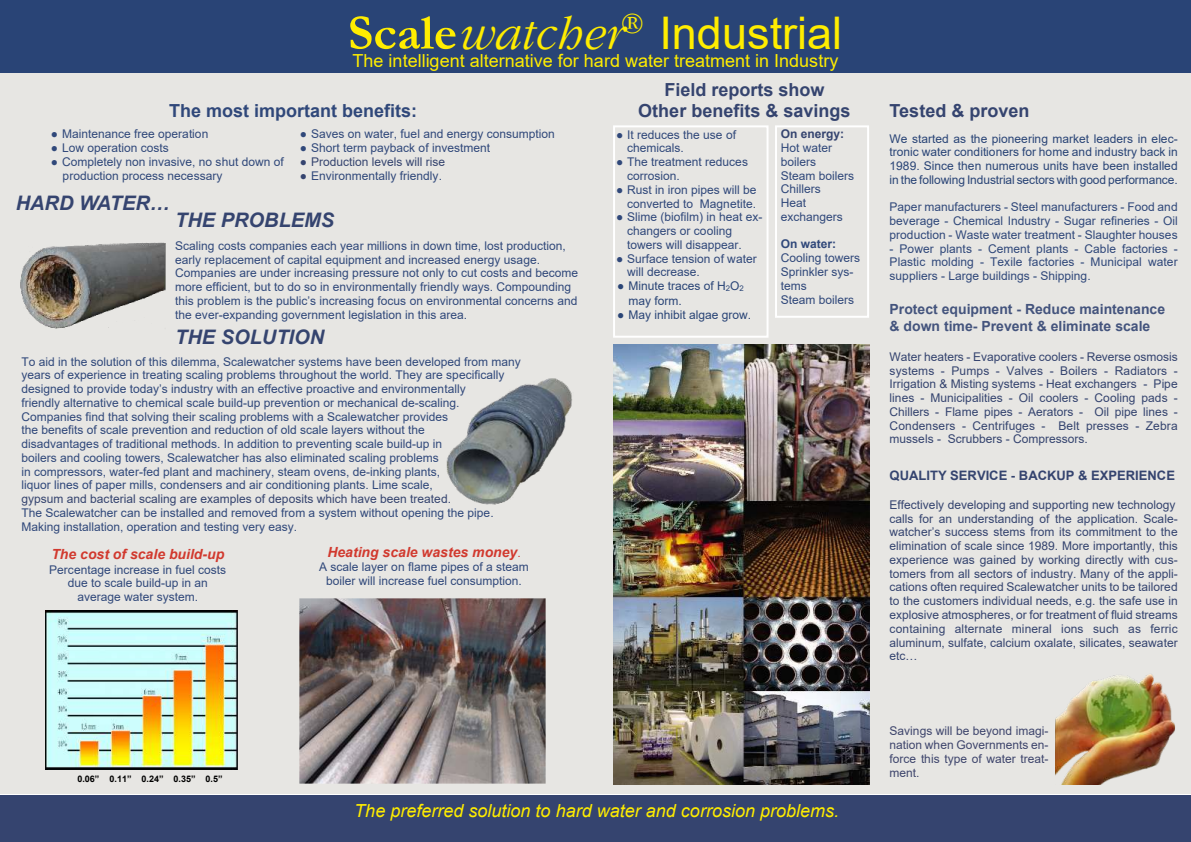
<style>
.page{position:relative;width:1191px;height:842px;background:#fff}
.page>*{position:absolute;margin:0;border:0;box-sizing:border-box;transform-origin:0 0}
.t1{font:45px "Arial";color:#ffed00}
.t2{font:italic 700 20px "Arial";color:#35446f}
.t3{font:18px "Arial";color:#ffed00}
.t4{font:italic 18px "Arial";color:#ffed00}
.t5{font:700 18px/20.6px "Arial";color:#35446f;text-align:center}
.t6{font:700 18px "Arial";color:#30487a}
.t7{font:700 14px/16.1px "Arial";color:#44547d}
.t8{font:italic 700 14px "Arial";color:#d1392e}
.t9{font:700 13px "Arial";color:#35446f}
.t10{font:12px/13.8px "Arial";color:#30487a}
.t11{font:12px/13.8px "Arial";color:#35446f;text-align:justify}
.t12{font:12px/13.8px "Arial";letter-spacing:-.01em;color:#294476;text-align:justify}
.t13{font:12px/13.8px "Arial";color:#3e456c;text-align:justify}
.t14{font:700 12px "Arial";color:#35446f}
.t15{font:700 12px "Arial";color:#30487a}
.t16{font:700 9px "Arial";color:#000}
.s1{font-family:"Garamond";font-weight:700;font-size:50px}
.s2{font-family:"Gatineau";font-size:48px}
.s3{font-family:"Times New Roman"}
.s4{font-family:"Times New Roman";color:#35446f}
.s5{font-weight:400;font-style:normal;font-size:12px}
</style>
<div class="page">
<div style="left:0;top:0;width:1191px;height:74px;background:#294476"></div>
<div style="left:0;top:795px;width:1191px;height:47px;background:#35446f"></div>
<div style="left:0;top:73px;width:1191px;height:721px;background:#e7e6e3"></div>
<img style="left:446px;top:378px;width:126px;height:127px">
<img style="left:299px;top:598px;width:246px;height:185px">
<img style="left:45px;top:611px;width:193px;height:159px">
<img style="left:613px;top:344px;width:257px;height:440px">
<img style="left:1056px;top:674px;width:119px;height:110px">
<div style="left:613px;top:125px;width:155px;height:213px;border:2px solid #fff"></div>
<div style="left:775px;top:125px;width:94px;height:193px;border:2px solid #fff"></div>
<img style="left:20px;top:242px;width:146px;height:87px">
<h1 class="t1" style="left:348px;top:16px;width:496px"><span class="s1">Scale</span><span class="s2">watcher</span><sup>®</sup> Industrial</h1>
<h3 class="t3" style="left:352px;top:53px;width:487px">The intelligent alternative for hard water treatment in Industry</h3>
<h3 class="t6" style="left:169px;top:104px;width:250px">The most important benefits:</h3>
<p class="t10" style="left:51px;top:128px;width:159px"><span class="s3">●</span> Maintenance free operation</p>
<p class="t10" style="left:51px;top:142px;width:120px"><span class="s3">●</span> Low operation costs</p>
<p class="t10" style="left:63px;top:156px;width:223px;text-indent:-12px"><span class="s3">●</span> Completely non invasive, no shut down of production process necessary</p>
<p class="t10" style="left:300px;top:128px;width:256px"><span class="s3">●</span> Saves on water, fuel and energy consumption</p>
<p class="t10" style="left:300px;top:142px;width:192px"><span class="s3">●</span> Short term payback of investment</p>
<p class="t11" style="left:300px;top:156px;width:147px"><span class="s3">●</span> Production levels will rise</p>
<p class="t10" style="left:300px;top:170px;width:144px"><span class="s4">●</span> Environmentally friendly.</p>
<h2 class="t2" style="left:16px;top:195px;width:156px">HARD WATER…</h2>
<h2 class="t2" style="left:175px;top:212px;width:160px">THE PROBLEMS</h2>
<p class="t10" style="left:175px;top:240px;width:404px">Scaling costs companies each year millions in down time, lost production, early replacement of capital equipment and increased energy usage.<br>Companies are under increasing pressure not only to cut costs and become more efficient, but to do so in environmentally friendly ways. Compounding this problem is the public’s increasing focus on environmental concerns and the ever-expanding government legislation in this area.</p>
<h2 class="t2" style="left:175px;top:329px;width:150px">THE SOLUTION</h2>
<p class="t10" style="left:21px;top:355px;width:501px">To aid in the solution of this dilemma, Scalewatcher systems have been developed from many years of experience in treating scaling problems throughout the world. They are specifically designed to provide today’s industry with an effective proactive and environmentally<br>friendly alternative to chemical scale build-up prevention or mechanical de-scaling.<br>Companies find that solving their scaling problems with a Scalewatcher provides<br>the benefits of scale prevention and reduction of old scale layers without the<br>disadvantages of traditional methods. In addition to preventing scale build-up in<br>boilers and cooling towers, Scalewatcher has also eliminated scaling problems<br>in compressors, water-fed plant and machinery, steam ovens, de-inking plants,<br>liquor lines of paper mills, condensers and air conditioning plants. Lime scale,</p>
<p class="t11" style="left:21px;top:493px;width:431px">gypsum and bacterial scaling are examples of deposits which have been treated.</p>
<p class="t10" style="left:21px;top:507px;width:474px">The Scalewatcher can be installed and removed from a system without opening the pipe.<br>Making installation, operation and testing very easy.</p>
<p class="t8" style="left:51px;top:549px;width:174px">The cost of scale build-up</p>
<p class="t10" style="left:49px;top:564px;width:178px;text-align:center">Percentage increase in fuel costs due to scale build-up in an average water system.</p>
<p class="t8" style="left:327px;top:546px;width:195px">Heating scale wastes money<span class="s5">.</span></p>
<p class="t10" style="left:319px;top:561px;width:211px;text-align:center">A scale layer on flame pipes of a steam boiler will increase fuel consumption.</p>
<h3 class="t5" style="left:638px;top:81px;width:214px">Field reports show<br>Other benefits &amp; savings</h3>
<p class="t10" style="left:627px;top:129px;width:110px;text-indent:-11px"><span class="s3">●</span> It reduces the use of chemicals.</p>
<p class="t10" style="left:627px;top:156px;width:122px;text-indent:-11px"><span class="s3">●</span> The treatment reduces corrosion.</p>
<p class="t10" style="left:616px;top:184px;width:142px;text-align:right"><span class="s3">●</span> Rust in iron pipes will be converted to Magnetite.</p>
<p class="t10" style="left:627px;top:211px;width:137px;text-indent:-11px"><span class="s3">●</span> Slime (biofilm) in heat ex&shy;changers or cooling towers will disappear.</p>
<p class="t10" style="left:627px;top:253px;width:131px;text-indent:-11px"><span class="s3">●</span> Surface tension of water will decrease.</p>
<p class="t12" style="left:628px;top:280px;width:117px;line-height:14.9px;text-indent:-11px"><span class="s3">●</span> Minute traces of H<sub>2</sub>O<sub>2 </sub>may form.</p>
<p class="t12" style="left:617px;top:309px;width:136px"><span class="s3">●</span> May inhibit algae grow.</p>
<p class="t14" style="left:780px;top:130px;width:65px">On energy:</p>
<p class="t10" style="left:780px;top:142px;width:75px">Hot water boilers<br>Steam boilers<br>Chillers<br>Heat exchangers</p>
<p class="t15" style="left:780px;top:240px;width:57px">On water:</p>
<p class="t10" style="left:780px;top:252px;width:81px">Cooling towers<br>Sprinkler sys&shy;tems<br>Steam boilers</p>
<p class="t16" style="left:77px;top:776px;width:147px">0.06” 0.11” 0.24” 0.35” 0.5”</p>
<h3 class="t4" style="left:354px;top:804px;width:486px">The preferred solution to hard water and corrosion problems.</h3>
<h3 class="t5" style="left:889px;top:102px;width:141px">Tested &amp; proven</h3>
<p class="t12" style="left:889px;top:132px;width:290px">We started as the pioneering market leaders in elec&shy;tronic water conditioners for home and industry back in 1989. Since then numerous units have been installed in the following Industrial sectors with good performance.</p>
<p class="t10" style="left:889px;top:201px;width:289px;text-align:justify">Paper manufacturers - Steel manufacturers - Food and beverage - Chemical Industry - Sugar refineries - Oil production - Waste water treatment - Slaughter houses</p>
<p class="t10" style="left:889px;top:243px;width:290px;text-align:justify">- Power plants - Cement plants - Cable factories - Plastic molding - Texile factories - Municipal water suppliers - Large buildings - Shipping.</p>
<p class="t7" style="left:889px;top:303px;width:277px">Protect equipment - Reduce maintenance &amp; down time- Prevent &amp; eliminate scale</p>
<p class="t11" style="left:889px;top:351px;width:289px">Water heaters - Evaporative coolers - Reverse osmosis systems - Pumps - Valves - Boilers - Radiators - Irrigation &amp; Misting systems - Heat exchangers - Pipe lines - Municipalities - Oil coolers - Cooling pads - Chillers - Flame pipes - Aerators - Oil pipe lines - Condensers - Centrifuges - Belt presses - Zebra mussels - Scrubbers - Compressors.</p>
<p class="t9" style="left:889px;top:470px;width:287px">QUALITY SERVICE - BACKUP &amp; EXPERIENCE</p>
<p class="t11" style="left:889px;top:499px;width:289px;text-align:left">Effectively developing and supporting new technology calls for an understanding of the application. Scale&shy;watcher’s success stems from its commitment to the elimination of scale since 1989. More importantly, this experience was gained by working directly with cus&shy;tomers from all sectors of industry. Many of the appli&shy;cations often required Scalewatcher units to be tailored to the customers individual needs, e.g. the safe use in explosive atmospheres, or for treatment of fluid streams containing alternate mineral ions such as ferric aluminum, sulfate, calcium oxalate, silicates, seawater etc…</p>
<p class="t13" style="left:889px;top:725px;width:160px">Savings will be beyond imagi&shy;nation when Governments en&shy;force this type of water treat&shy;ment.</p>
</div>
